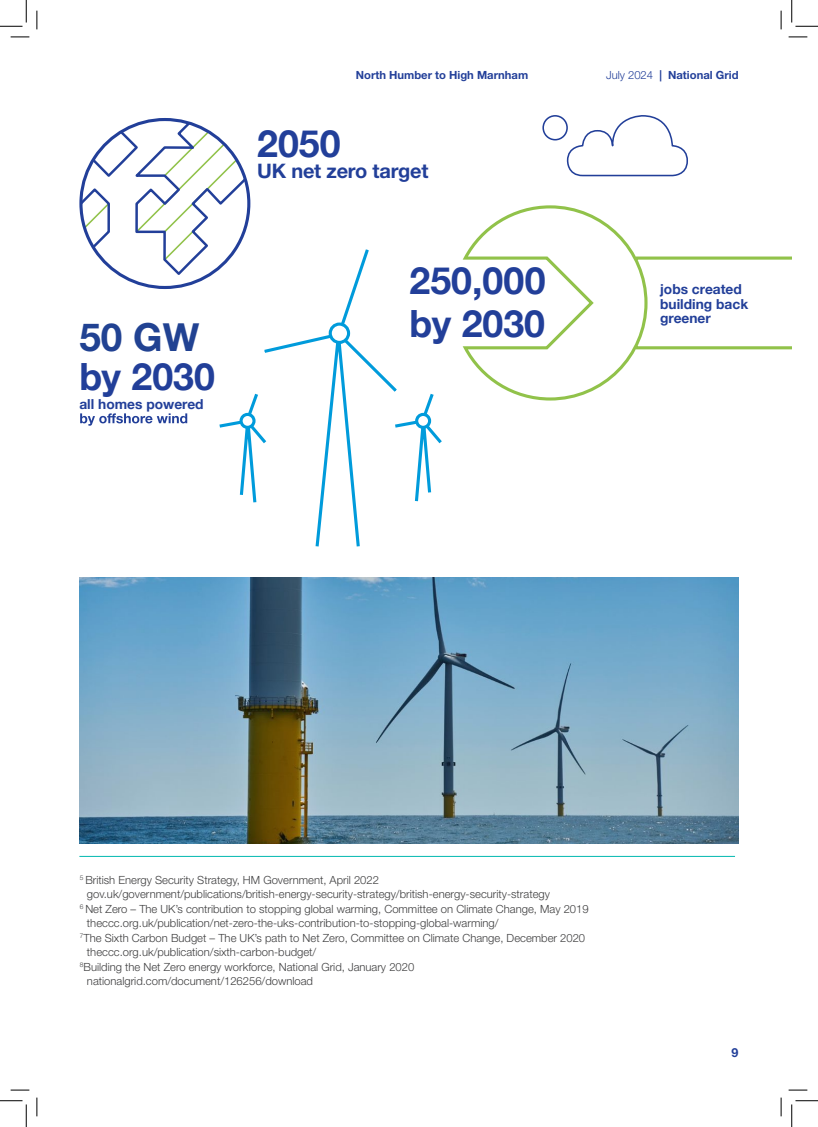
<style>
.page{position:relative;width:818px;height:1127px;background:#fff}
.page>*{position:absolute;margin:0;border:0;box-sizing:border-box;transform-origin:0 0}
.t1{font:700 38.75px "Helvetica Neue LT Std";color:#214292}
.t2{font:700 37.5px/42.9px "Helvetica Neue";color:#223f99}
.Large_Intro_text___16_16_8{font:700 20px "Helvetica Neue LT Std";letter-spacing:-.01em;color:#223f99}
.t3{font:700 13.75px/15.4px "Helvetica Neue";color:#223f99}
.t4{font:700 12.5px "Helvetica Neue LT Std";color:#223f99}
.Body_copy_Light_-_11pt{font:300 11.25px/14.5px "Helvetica Neue LT Std";color:#3e3e3f}
.t5{font:700 11.25px "Helvetica Neue LT Std";color:#223f99}
.s1{font-weight:300}
</style>
<div class="page">
<svg style="left:542px;top:115px;width:146px;height:62px"></svg>
<svg style="left:79px;top:118px;width:363px;height:385px"></svg>
<svg style="left:261px;top:246px;width:139px;height:301px"></svg>
<svg style="left:330px;top:323px;width:19px;height:20px"></svg>
<div style="left:329px;top:322px;width:21px;height:22px;border:3px solid #009bdb;border-radius:50%"></div>
<img style="left:79px;top:577px;width:659px;height:266px">
<svg style="left:462px;top:205px;width:330px;height:196px"></svg>
<hr style="left:79px;top:855px;width:656px;height:1px;background:#00b8af">
<svg style="left:11px;top:36px;width:18px;height:2px"></svg>
<svg style="left:788px;top:36px;width:19px;height:2px"></svg>
<svg style="left:11px;top:1089px;width:18px;height:1px"></svg>
<svg style="left:788px;top:1089px;width:19px;height:1px"></svg>
<svg style="left:36px;top:11px;width:2px;height:18px"></svg>
<svg style="left:36px;top:1097px;width:2px;height:18px"></svg>
<svg style="left:780px;top:11px;width:2px;height:18px"></svg>
<svg style="left:780px;top:1097px;width:2px;height:18px"></svg>
<svg style="left:0;top:0;width:27px;height:27px"></svg>
<svg style="left:0;top:1100px;width:27px;height:26px"></svg>
<svg style="left:791px;top:0;width:27px;height:27px"></svg>
<svg style="left:791px;top:1100px;width:27px;height:26px"></svg>
<p class="t5" style="left:356px;top:68px;width:174px">North Humber to High Marnham</p>
<p class="t5" style="left:606px;top:68px;width:134px"><span class="s1">July 2024</span> | National Grid</p>
<h2 class="t2" style="left:257px;top:123px;width:85px">2050</h2>
<p class="t1" style="left:79px;top:313px;width:121px">50 GW</p>
<h2 class="t2" style="left:79px;top:356px;width:137px">by 2030</h2>
<p class="t3" style="left:79px;top:396px;width:126px">all homes powered</p>
<p class="Large_Intro_text___16_16_8" style="left:257px;top:158px;width:173px">UK net zero target</p>
<h2 class="t2" style="left:410px;top:260px;width:137px">250,000 by 2030</h2>
<p class="t3" style="left:660px;top:282px;width:90px">jobs created building back</p>
<p class="t3" style="left:660px;top:310px;width:52px">greener</p>
<p class="Body_copy_Light_-_11pt" style="left:87px;top:872px;width:464px;text-indent:-7px"><sup>5</sup> British Energy Security Strategy, HM Government, April 2022 gov.uk/government/publications/british-energy-security-strategy/british-energy-security-strategy</p>
<p class="Body_copy_Light_-_11pt" style="left:87px;top:901px;width:503px;text-indent:-7px"><sup>6</sup> Net Zero – The UK’s contribution to stopping global warming, Committee on Climate Change, May 2019 theccc.org.uk/publication/net-zero-the-uks-contribution-to-stopping-global-warming/</p>
<p class="Body_copy_Light_-_11pt" style="left:87px;top:930px;width:500px;text-indent:-7px"><sup>7</sup>The Sixth Carbon Budget – The UK’s path to Net Zero, Committee on Climate Change, December 2020 theccc.org.uk/publication/sixth-carbon-budget/</p>
<p class="Body_copy_Light_-_11pt" style="left:87px;top:958px;width:329px;text-indent:-7px"><sup>8</sup>Building the Net Zero energy workforce, National Grid, January 2020 nationalgrid.com/document/126256/download</p>
<p class="t4" style="left:732px;top:1044px;width:8px">9</p>
</div>
